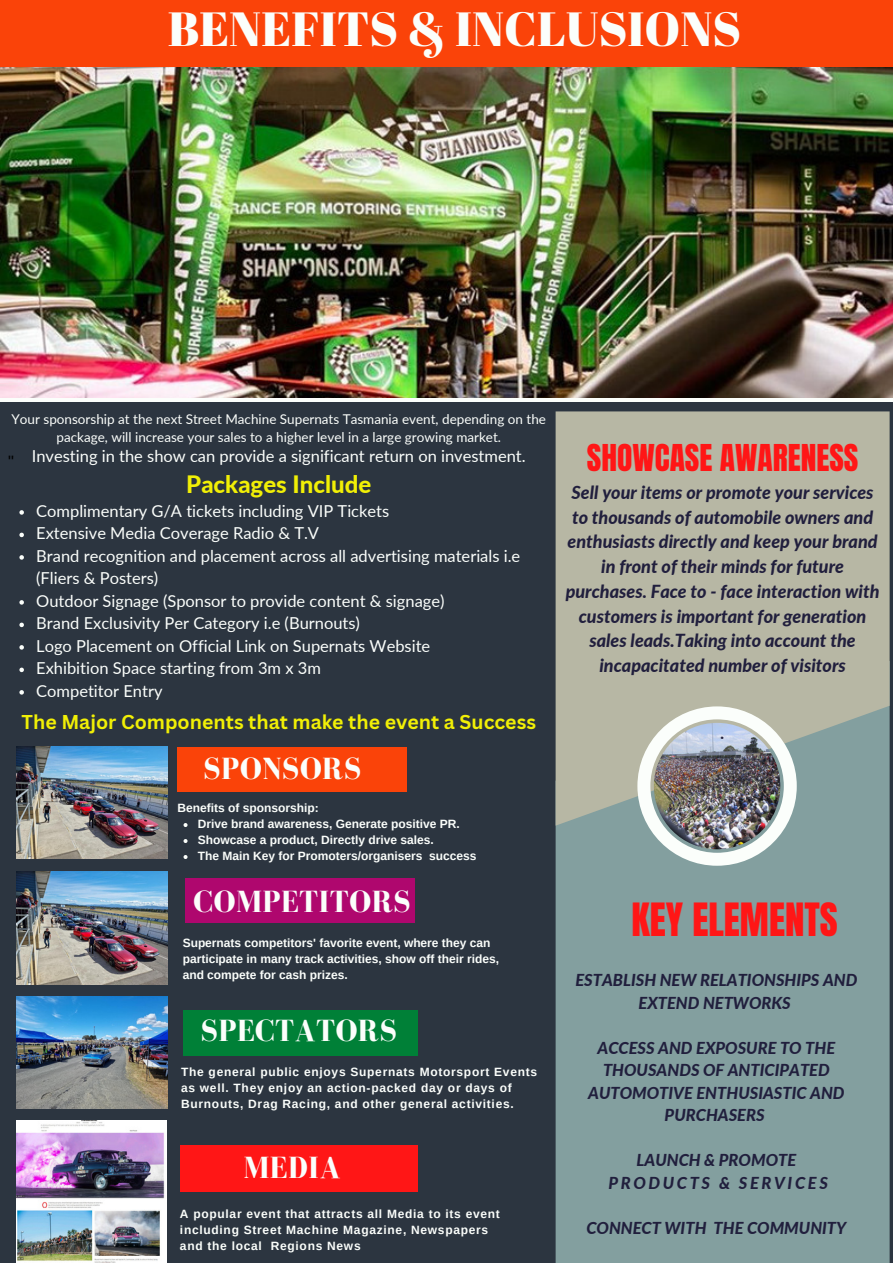
<style>
.page{position:relative;width:893px;height:1264px;background:#fff}
.page>*{position:absolute;margin:0;border:0;box-sizing:border-box;transform-origin:0 0}
.t1{font:48px "Abril Fatface";color:#fbfefb}
.t2{font:39px "Anton";color:#ff1616}
.t3{font:700 31.5px "Bodoni FLF";letter-spacing:.01em;color:#fbfefb}
.t4{font:31.5px "Anton";color:#ff1616}
.t5{font:800 24px "Lato";color:#f1ef06}
.t6{font:700 19.5px "Canva Sans";color:#f1ef06}
.t7{font:italic 800 18px/24.8px "Lato";color:#211f3d;text-align:center}
.t8{font:16.5px/22.5px "Lato";color:#fbfefb}
.t9{font:italic 800 16.5px/22.5px "Lato";color:#211f3d;text-align:center}
.t10{font:italic 800 16.5px "Lato";letter-spacing:.16em;color:#211f3d}
.t11{font:16.5px "Arimo";color:#000}
.t12{font:italic 800 15.45px "Lato";color:#211f3d}
.t13{font:13.5px/18px "Lato";color:#fbfefb;text-align:center}
.t14{font:700 12px/16px "Arimo";color:#fbfefb}
.t15{font:700 12px/16px "Arimo";letter-spacing:.06em;color:#fbfefb}
</style>
<div class="page">
<div style="left:0;top:0;width:892px;height:1262px;background:#2c3540"></div>
<img style="left:0;top:67px;width:892px;height:331px">
<div style="left:555px;top:825px;width:334px;height:437px;background:#839f9f"></div>
<svg style="left:555px;top:411px;width:334px;height:414px;background:#b1b4a3"></svg>
<img style="left:637px;top:706px;width:159px;height:159px">
<div style="left:0;top:0;width:892px;height:67px;background:#fa4309"></div>
<img style="left:17px;top:1120px;width:149px;height:142px">
<img style="left:17px;top:872px;width:150px;height:112px">
<div style="left:185px;top:878px;width:229px;height:44px;background:#af076e"></div>
<img style="left:17px;top:996px;width:150px;height:112px">
<svg style="left:19px;top:510px;width:5px;height:4px"></svg>
<svg style="left:19px;top:532px;width:5px;height:5px"></svg>
<svg style="left:19px;top:555px;width:5px;height:4px"></svg>
<svg style="left:19px;top:600px;width:5px;height:4px"></svg>
<svg style="left:19px;top:622px;width:5px;height:5px"></svg>
<svg style="left:19px;top:645px;width:5px;height:4px"></svg>
<svg style="left:19px;top:667px;width:5px;height:5px"></svg>
<svg style="left:19px;top:690px;width:5px;height:4px"></svg>
<div style="left:183px;top:1010px;width:234px;height:45px;background:#008037"></div>
<div style="left:180px;top:1145px;width:237px;height:46px;background:#ff1616"></div>
<img style="left:17px;top:746px;width:150px;height:112px">
<div style="left:177px;top:747px;width:229px;height:44px;background:#fa4309"></div>
<svg style="left:183px;top:823px;width:4px;height:4px"></svg>
<svg style="left:183px;top:839px;width:4px;height:4px"></svg>
<svg style="left:183px;top:855px;width:4px;height:4px"></svg>
<p class="t1" style="left:168px;top:-4px;width:575px">BENEFITS &amp; INCLUSIONS</p>
<p class="t13" style="left:12px;top:409px;width:536px">Your sponsorship at the next Street Machine Supernats Tasmania event, depending on the package, will increase your sales to a higher level in a large growing market.</p>
<p class="t8" style="left:32px;top:444px;width:495px">Investing in the show can provide a significant return on investment.</p>
<p class="t5" style="left:186px;top:469px;width:186px">Packages Include</p>
<p class="t11" style="left:8px;top:452px;width:7px">"</p>
<p class="t8" style="left:36px;top:499px;width:354px">Complimentary G/A tickets including VIP Tickets</p>
<p class="t8" style="left:36px;top:522px;width:284px">Extensive Media Coverage Radio &amp; T.V</p>
<p class="t8" style="left:36px;top:544px;width:485px">Brand recognition and placement across all advertising materials i.e (Fliers &amp; Posters)</p>
<p class="t8" style="left:36px;top:589px;width:410px">Outdoor Signage (Sponsor to provide content &amp; signage)</p>
<p class="t8" style="left:36px;top:611px;width:325px">Brand Exclusivity Per Category i.e (Burnouts)</p>
<p class="t8" style="left:36px;top:634px;width:395px">Logo Placement on Official Link on Supernats Website</p>
<p class="t8" style="left:36px;top:656px;width:286px">Exhibition Space starting from 3m x 3m</p>
<p class="t8" style="left:36px;top:679px;width:128px">Competitor Entry</p>
<p class="t6" style="left:22px;top:708px;width:516px">The Major Components that make the event a Success</p>
<p class="t3" style="left:203px;top:751px;width:159px">SPONSORS</p>
<p class="t14" style="left:198px;top:815px;width:263px">Drive brand awareness, Generate positive PR.</p>
<p class="t14" style="left:198px;top:831px;width:237px">Showcase a product, Directly drive sales.</p>
<p class="t14" style="left:198px;top:847px;width:280px">The Main Key for Promoters/organisers success</p>
<p class="t14" style="left:177px;top:799px;width:143px">Benefits of sponsorship:</p>
<p class="t3" style="left:193px;top:884px;width:219px">COMPETITORS</p>
<p class="t14" style="left:183px;top:934px;width:318px">Supernats competitors' favorite event, where they can participate in many track activities, show off their rides, and compete for cash prizes.</p>
<p class="t3" style="left:200px;top:1013px;width:198px">SPECTATORS</p>
<p class="t15" style="left:181px;top:1064px;width:357px">The general public enjoys Supernats Motorsport Events as well. They enjoy an action-packed day or days of<br>Burnouts, Drag Racing, and other general activities.</p>
<p class="t3" style="left:243px;top:1150px;width:99px">MEDIA</p>
<p class="t15" style="left:180px;top:1205px;width:321px">A popular event that attracts all Media to its event including Street Machine Magazine, Newspapers and the local Regions News</p>
<p class="t4" style="left:586px;top:435px;width:273px">SHOWCASE AWARENESS</p>
<p class="t7" style="left:565px;top:479px;width:315px">Sell your items or promote your services to thousands of automobile owners and enthusiasts directly and keep your brand in front of their minds for future purchases. Face to - face interaction with customers is important for generation sales leads.Taking into account the incapacitated number of visitors</p>
<p class="t12" style="left:720px;top:723px;width:5px">.</p>
<p class="t2" style="left:631px;top:891px;width:208px">KEY ELEMENTS</p>
<p class="t9" style="left:575px;top:968px;width:283px">ESTABLISH NEW RELATIONSHIPS AND<br>EXTEND NETWORKS</p>
<p class="t9" style="left:588px;top:1036px;width:258px">ACCESS AND EXPOSURE TO THE<br>THOUSANDS OF ANTICIPATED<br>AUTOMOTIVE ENTHUSIASTIC AND<br>PURCHASERS</p>
<p class="t9" style="left:636px;top:1148px;width:161px">LAUNCH &amp; PROMOTE</p>
<p class="t10" style="left:608px;top:1172px;width:221px">PRODUCTS &amp; SERVICES</p>
<p class="t9" style="left:586px;top:1216px;width:261px">CONNECT WITH THE COMMUNITY</p>
</div>
